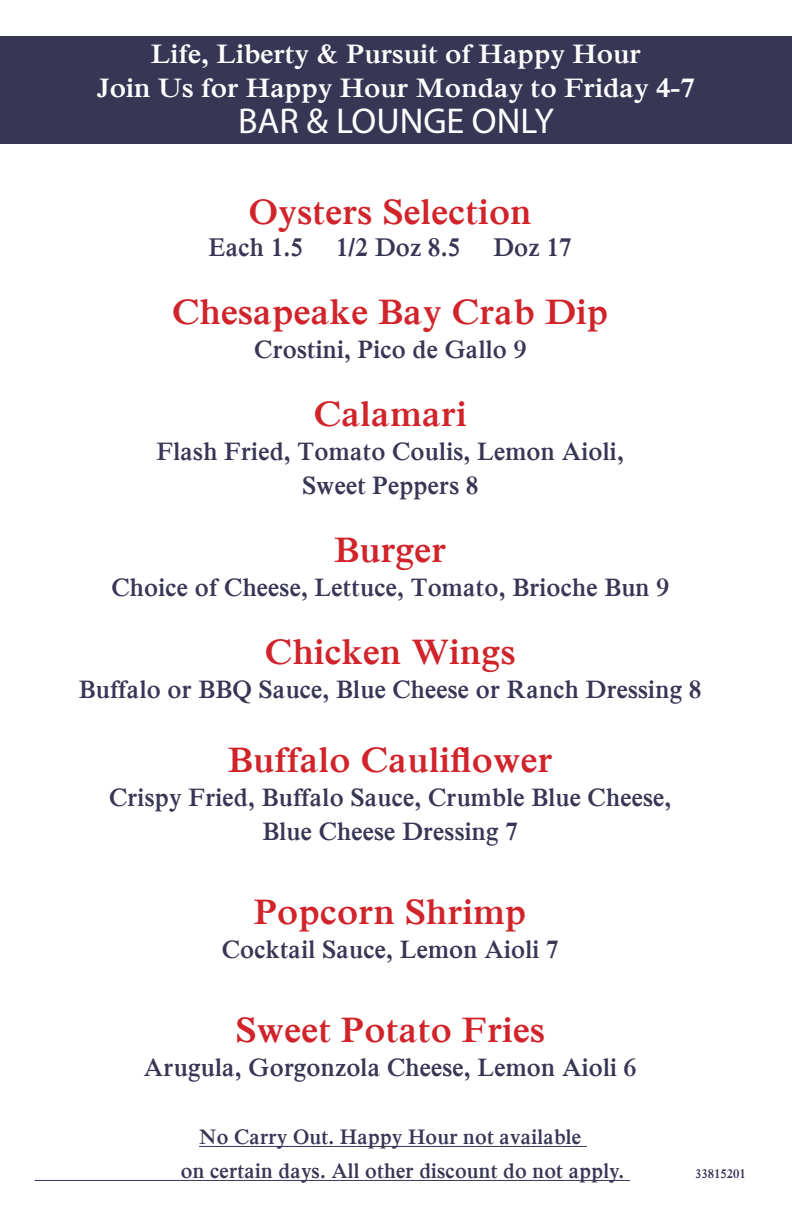
<style>
.page{position:relative;width:792px;height:1224px;background:#fff}
.page>*{position:absolute;margin:0;border:0;box-sizing:border-box;transform-origin:0 0}
.description_line_1{font:700 37px "Iskoola Pota";letter-spacing:.01em;color:#d1232a}
.Item{font:700 37px "Iskoola Pota";letter-spacing:.01em;color:#d1232a}
.t1{font:36px "Myriad Pro";color:#fff}
.t2{font:700 28px "Iskoola Pota";color:#fff}
.description_line_1-2{font:700 26.8px "Iskoola Pota";letter-spacing:.01em;color:#383655;scale:.89 1}
.description_line_1-3{font:700 26.4px "Iskoola Pota";letter-spacing:.01em;color:#383655;scale:.91 1}
.description_line_1-4{font:700 22px "Iskoola Pota";letter-spacing:.01em;color:#383655;scale:.91 1}
.description_line_1-5{font:700 13.2px "Iskoola Pota";letter-spacing:.01em;color:#383655;scale:.91 1}
</style>
<div class="page">
<hr style="left:199px;top:1146px;width:388px;height:1px;background:#383655">
<hr style="left:35px;top:1180px;width:595px;height:1px;background:#383655">
<div style="left:0;top:36px;width:792px;height:108px;background:#383655"></div>
<p class="t2" style="left:151px;top:38px;width:492px">Life, Liberty &amp; Pursuit of Happy Hour</p>
<p class="t2" style="left:97px;top:72px;width:600px">Join Us for Happy Hour Monday to Friday 4-7</p>
<p class="t1" style="left:238px;top:99px;width:317px">BAR &amp; LOUNGE ONLY</p>
<p class="Item" style="left:249px;top:191px;width:284px">Oysters Selection</p>
<p class="description_line_1-2" style="left:209px;top:232px;width:409px">Each 1.5 1/2 Doz 8.5 Doz 17</p>
<p class="Item" style="left:172px;top:291px;width:438px">Chesapeake Bay Crab Dip</p>
<p class="description_line_1-3" style="left:254px;top:335px;width:300px">Crostini, Pico de Gallo 9</p>
<p class="Item" style="left:314px;top:393px;width:155px">Calamari</p>
<p class="description_line_1-3" style="left:156px;top:437px;width:515px">Flash Fried, Tomato Coulis, Lemon Aioli,</p>
<p class="description_line_1-3" style="left:302px;top:471px;width:195px">Sweet Peppers 8</p>
<p class="Item" style="left:334px;top:529px;width:114px">Burger</p>
<p class="description_line_1-3" style="left:111px;top:573px;width:614px">Choice of Cheese, Lettuce, Tomato, Brioche Bun 9</p>
<p class="description_line_1" style="left:265px;top:631px;width:252px">Chicken Wings</p>
<p class="description_line_1-3" style="left:79px;top:675px;width:686px">Buffalo or BBQ Sauce, Blue Cheese or Ranch Dressing 8</p>
<p class="description_line_1" style="left:228px;top:739px;width:327px">Buffalo Cauliflower</p>
<p class="description_line_1-3" style="left:109px;top:783px;width:619px">Crispy Fried, Buffalo Sauce, Crumble Blue Cheese,</p>
<p class="description_line_1-3" style="left:262px;top:817px;width:282px">Blue Cheese Dressing 7</p>
<p class="description_line_1" style="left:254px;top:891px;width:274px">Popcorn Shrimp</p>
<p class="description_line_1-3" style="left:222px;top:935px;width:372px">Cocktail Sauce, Lemon Aioli 7</p>
<p class="description_line_1" style="left:235px;top:1009px;width:311px">Sweet Potato Fries</p>
<p class="description_line_1-3" style="left:144px;top:1053px;width:543px">Arugula, Gorgonzola Cheese, Lemon Aioli 6</p>
<p class="description_line_1-4" style="left:199px;top:1125px;width:421px">No Carry Out. Happy Hour not available</p>
<p class="description_line_1-4" style="left:181px;top:1159px;width:489px">on certain days. All other discount do not apply.</p>
<p class="description_line_1-5" style="left:695px;top:1167px;width:57px">33815201</p>
</div>
